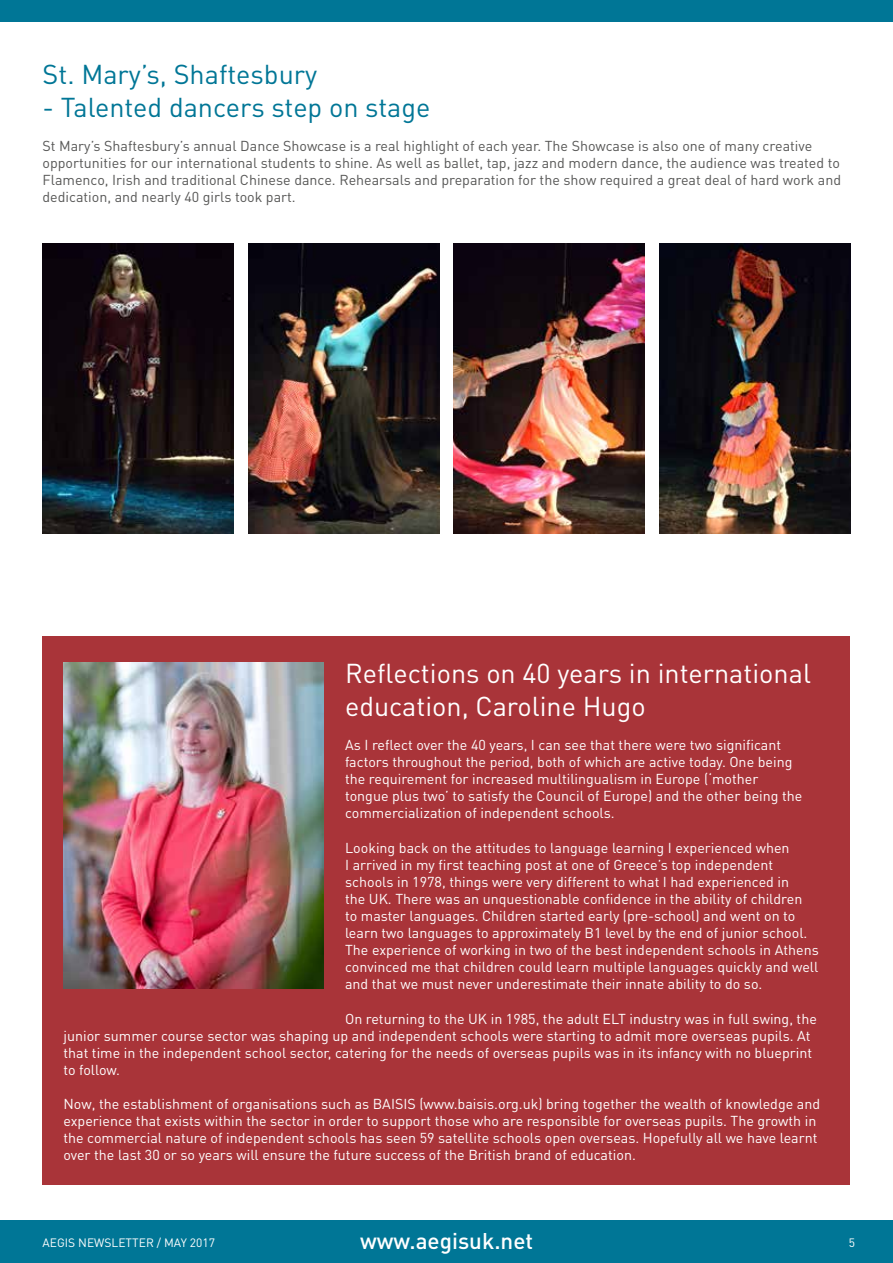
<style>
.page{position:relative;width:893px;height:1263px;background:#fff}
.page>*{position:absolute;margin:0;border:0;box-sizing:border-box;transform-origin:0 0}
.t1{font:27px/32.4px "DIN Pro";color:#fff}
.t2{font:27px "DIN Pro";color:#007696}
.t3{font:500 22.5px "DIN Pro";color:#fff}
.t4{font:14.25px/17.1px "DIN Pro";color:#fff}
.t5{font:14.25px/17.1px "DIN Pro";color:#575756}
.t6{font:12px "DIN Pro";color:#fff}
</style>
<div class="page">
<div style="left:43px;top:636px;width:807px;height:549px;background:#a93439"></div>
<div style="left:0;top:1220px;width:893px;height:43px;background:#007696"></div>
<div style="left:0;top:0;width:893px;height:21px;background:#007696"></div>
<img style="left:64px;top:663px;width:260px;height:325px">
<img style="left:454px;top:243px;width:191px;height:291px">
<img style="left:43px;top:243px;width:191px;height:291px">
<img style="left:248px;top:243px;width:191px;height:291px">
<img style="left:659px;top:243px;width:191px;height:291px">
<h1 class="t2" style="left:43px;top:56px;width:276px">St. Mary’s, Shaftesbury</h1>
<h1 class="t2" style="left:43px;top:89px;width:389px">- Talented dancers step on stage</h1>
<p class="t5" style="left:43px;top:137px;width:800px">St Mary’s Shaftesbury’s annual Dance Showcase is a real highlight of each year. The Showcase is also one of many creative opportunities for our international students to shine. As well as ballet, tap, jazz and modern dance, the audience was treated to Flamenco, Irish and traditional Chinese dance. Rehearsals and preparation for the show required a great deal of hard work and dedication, and nearly 40 girls took part.</p>
<h1 class="t1" style="left:345px;top:656px;width:467px">Reflections on 40 years in international education, Caroline Hugo</h1>
<p class="t4" style="left:345px;top:736px;width:459px">As I reflect over the 40 years, I can see that there were two significant factors throughout the period, both of which are active today. One being the requirement for increased multilingualism in Europe (‘mother tongue plus two’ to satisfy the Council of Europe) and the other being the commercialization of independent schools.</p>
<p class="t4" style="left:345px;top:838px;width:475px">Looking back on the attitudes to language learning I experienced when<br>I arrived in my first teaching post at one of Greece’s top independent schools in 1978, things were very different to what I had experienced in<br>the UK. There was an unquestionable confidence in the ability of children<br>to master languages. Children started early (pre-school) and went on to learn two languages to approximately B1 level by the end of junior school.<br>The experience of working in two of the best independent schools in Athens convinced me that children could learn multiple languages quickly and well and that we must never underestimate their innate ability to do so.</p>
<p class="t4" style="left:63px;top:1009px;width:755px;text-indent:282px">On returning to the UK in 1985, the adult ELT industry was in full swing, the junior summer course sector was shaping up and independent schools were starting to admit more overseas pupils. At that time in the independent school sector, catering for the needs of overseas pupils was in its infancy with no blueprint to follow.</p>
<p class="t4" style="left:63px;top:1095px;width:758px">Now, the establishment of organisations such as BAISIS (www.baisis.org.uk) bring together the wealth of knowledge and experience that exists within the sector in order to support those who are responsible for overseas pupils. The growth in the commercial nature of independent schools has seen 59 satellite schools open overseas. Hopefully all we have learnt over the last 30 or so years will ensure the future success of the British brand of education.</p>
<p class="t6" style="left:43px;top:1234px;width:174px">AEGIS NEWSLETTER / MAY 2017</p>
<h2 class="t3" style="left:360px;top:1226px;width:175px">www.aegisuk.net</h2>
<p class="t6" style="left:849px;top:1234px;width:8px">5</p>
</div>
